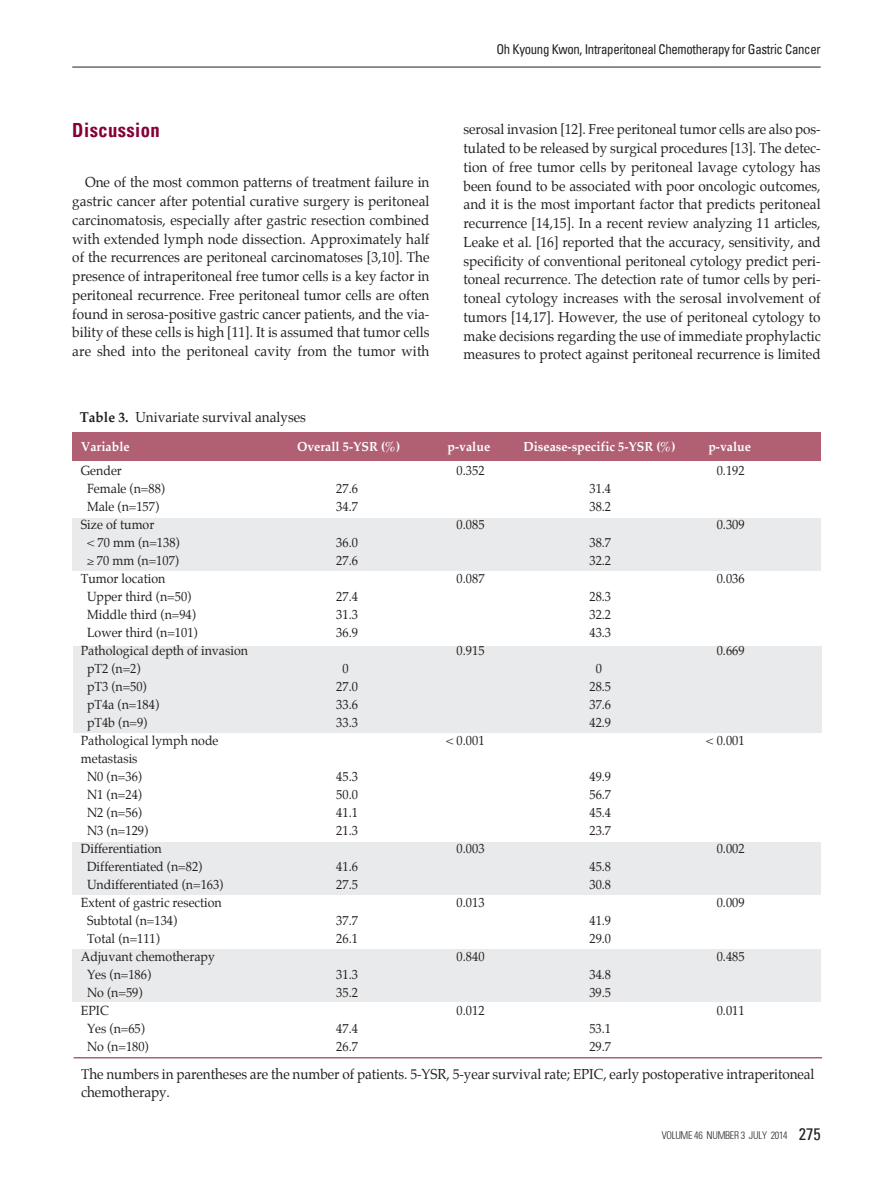
<style>
.page{position:relative;width:893px;height:1191px;background:#fff}
.page>*{position:absolute;margin:0;border:0;box-sizing:border-box;transform-origin:0 0}
.t1{font:700 condensed 19.5px "Univers";letter-spacing:.025em;color:#840037;scale:.95 1}
.t2{font:14.25px/18.8px "Palatino";color:#231f20;text-align:justify;scale:.95 1}
.t3{font:condensed 13.5px "Univers";letter-spacing:-.025em;color:#231f20;scale:.95 1}
.t4{font:13.05px/18px "Palatino";color:#231f20;text-align:center;scale:.95 1}
.t5{font:700 13.05px "Palatino";color:#fff;scale:.95 1}
.t6{font:300 condensed 10.5px "Univers";letter-spacing:-.025em;color:#231f20;scale:.95 1}
.s1{font-weight:700}
.s2{font-weight:400;font-size:16.5px}
</style>
<div class="page">
<hr style="left:72px;top:67px;width:749px;height:1px;background:#231f20">
<div style="left:72px;top:949px;width:749px;height:52px;background:#e9eaeb"></div>
<div style="left:72px;top:842px;width:749px;height:52px;background:#e9eaeb"></div>
<div style="left:74px;top:646px;width:748px;height:86px;background:#e9eaeb"></div>
<div style="left:72px;top:432px;width:749px;height:28px;background:#b06072"></div>
<div style="left:72px;top:518px;width:749px;height:52px;background:#e9eaeb"></div>
<hr style="left:74px;top:1057px;width:748px;height:1px;background:#b06072">
<h1 class="t1" style="left:72px;top:118px;width:94px">Discussion</h1>
<p class="t2" style="left:72px;top:174px;width:377px;text-indent:13px">One of the most common patterns of treatment failure in gastric cancer after potential curative surgery is peritoneal carcinomatosis, especially after gastric resection combined with extended lymph node dissection. Approximately half of the recurrences are peritoneal carcinomatoses [3,10]. The presence of intraperitoneal free tumor cells is a key factor in peritoneal recurrence. Free peritoneal tumor cells are often found in serosa-positive gastric cancer patients, and the via&shy;bility of these cells is high [11]. It is assumed that tumor cells are shed into the peritoneal cavity from the tumor with</p>
<p class="t3" style="left:496px;top:41px;width:343px">Oh Kyoung Kwon, Intraperitoneal Chemotherapy for Gastric Cancer</p>
<p class="t2" style="left:463px;top:121px;width:377px">serosal invasion [12]. Free peritoneal tumor cells are also pos&shy;tulated to be released by surgical procedures [13]. The detec&shy;tion of free tumor cells by peritoneal lavage cytology has been found to be associated with poor oncologic outcomes, and it is the most important factor that predicts peritoneal recurrence [14,15]. In a recent review analyzing 11 articles, Leake et al. [16] reported that the accuracy, sensitivity, and specificity of conventional peritoneal cytology predict peri&shy;toneal recurrence. The detection rate of tumor cells by peri&shy;toneal cytology increases with the serosal involvement of tumors [14,17]. However, the use of peritoneal cytology to make decisions regarding the use of immediate prophylactic measures to protect against peritoneal recurrence is limited</p>
<p class="t2" style="left:80px;top:409px;width:240px"><span class="s1">Table 3.</span> Univariate survival analyses</p>
<p class="t5" style="left:81px;top:440px;width:53px">Variable</p>
<p class="t5" style="left:297px;top:440px;width:110px">Overall 5-YSR (%)</p>
<p class="t5" style="left:447px;top:440px;width:46px">p-value</p>
<p class="t5" style="left:523px;top:440px;width:162px">Disease-specific 5-YSR (%)</p>
<p class="t5" style="left:708px;top:440px;width:46px">p-value</p>
<p class="t4" style="left:81px;top:462px;width:45px">Gender</p>
<p class="t4" style="left:457px;top:462px;width:31px">0.352</p>
<p class="t4" style="left:717px;top:462px;width:31px">0.192</p>
<p class="t4" style="left:87px;top:480px;width:84px">Female (n=88)</p>
<p class="t4" style="left:336px;top:480px;width:24px">27.6</p>
<p class="t4" style="left:589px;top:480px;width:24px">31.4</p>
<p class="t4" style="left:87px;top:498px;width:77px">Male (n=157)</p>
<p class="t4" style="left:336px;top:498px;width:24px">34.7</p>
<p class="t4" style="left:589px;top:498px;width:24px">38.2</p>
<p class="t4" style="left:81px;top:516px;width:79px">Size of tumor</p>
<p class="t4" style="left:457px;top:516px;width:31px">0.085</p>
<p class="t4" style="left:717px;top:516px;width:31px">0.309</p>
<p class="t4" style="left:87px;top:534px;width:99px">&lt; 70 mm (n=138)</p>
<p class="t4" style="left:336px;top:534px;width:24px">36.0</p>
<p class="t4" style="left:589px;top:534px;width:24px">38.7</p>
<p class="t4" style="left:87px;top:552px;width:98px">≥ 70 mm (n=107)</p>
<p class="t4" style="left:336px;top:552px;width:24px">27.6</p>
<p class="t4" style="left:589px;top:552px;width:24px">32.2</p>
<p class="t4" style="left:81px;top:570px;width:90px">Tumor location</p>
<p class="t4" style="left:457px;top:570px;width:31px">0.087</p>
<p class="t4" style="left:717px;top:570px;width:31px">0.036</p>
<p class="t4" style="left:87px;top:588px;width:111px">Upper third (n=50)</p>
<p class="t4" style="left:336px;top:588px;width:24px">27.4</p>
<p class="t4" style="left:589px;top:588px;width:24px">28.3</p>
<p class="t4" style="left:87px;top:606px;width:116px">Middle third (n=94)</p>
<p class="t4" style="left:336px;top:606px;width:24px">31.3</p>
<p class="t4" style="left:589px;top:606px;width:24px">32.2</p>
<p class="t4" style="left:87px;top:624px;width:118px">Lower third (n=101)</p>
<p class="t4" style="left:336px;top:624px;width:24px">36.9</p>
<p class="t4" style="left:589px;top:624px;width:24px">43.3</p>
<p class="t4" style="left:81px;top:642px;width:177px">Pathological depth of invasion</p>
<p class="t4" style="left:457px;top:642px;width:31px">0.915</p>
<p class="t4" style="left:717px;top:642px;width:31px">0.669</p>
<p class="t4" style="left:87px;top:660px;width:58px">pT2 (n=2)</p>
<p class="t4" style="left:342px;top:660px;width:8px">0</p>
<p class="t4" style="left:596px;top:660px;width:8px">0</p>
<p class="t4" style="left:87px;top:678px;width:64px">pT3 (n=50)</p>
<p class="t4" style="left:336px;top:678px;width:24px">27.0</p>
<p class="t4" style="left:589px;top:678px;width:24px">28.5</p>
<p class="t4" style="left:87px;top:696px;width:77px">pT4a (n=184)</p>
<p class="t4" style="left:336px;top:696px;width:24px">33.6</p>
<p class="t4" style="left:589px;top:696px;width:24px">37.6</p>
<p class="t4" style="left:87px;top:714px;width:65px">pT4b (n=9)</p>
<p class="t4" style="left:336px;top:714px;width:24px">33.3</p>
<p class="t4" style="left:589px;top:714px;width:24px">42.9</p>
<p class="t4" style="left:81px;top:732px;width:146px">Pathological lymph node</p>
<p class="t4" style="left:446px;top:732px;width:42px">&lt; 0.001</p>
<p class="t4" style="left:706px;top:732px;width:42px">&lt; 0.001</p>
<p class="t4" style="left:81px;top:750px;width:66px">metastasis<br>N0 (n=36)</p>
<p class="t4" style="left:336px;top:768px;width:24px">45.3</p>
<p class="t4" style="left:589px;top:768px;width:24px">49.9</p>
<p class="t4" style="left:87px;top:786px;width:59px">N1 (n=24)</p>
<p class="t4" style="left:336px;top:786px;width:24px">50.0</p>
<p class="t4" style="left:589px;top:786px;width:24px">56.7</p>
<p class="t4" style="left:87px;top:804px;width:59px">N2 (n=56)</p>
<p class="t4" style="left:336px;top:804px;width:24px">41.1</p>
<p class="t4" style="left:589px;top:804px;width:24px">45.4</p>
<p class="t4" style="left:87px;top:822px;width:66px">N3 (n=129)</p>
<p class="t4" style="left:336px;top:822px;width:24px">21.3</p>
<p class="t4" style="left:589px;top:822px;width:24px">23.7</p>
<p class="t4" style="left:81px;top:840px;width:87px">Differentiation</p>
<p class="t4" style="left:457px;top:840px;width:31px">0.003</p>
<p class="t4" style="left:717px;top:840px;width:31px">0.002</p>
<p class="t4" style="left:87px;top:858px;width:123px">Differentiated (n=82)</p>
<p class="t4" style="left:336px;top:858px;width:24px">41.6</p>
<p class="t4" style="left:589px;top:858px;width:24px">45.8</p>
<p class="t4" style="left:87px;top:876px;width:145px">Undifferentiated (n=163)</p>
<p class="t4" style="left:336px;top:876px;width:24px">27.5</p>
<p class="t4" style="left:589px;top:876px;width:24px">30.8</p>
<p class="t4" style="left:81px;top:894px;width:150px">Extent of gastric resection</p>
<p class="t4" style="left:457px;top:894px;width:31px">0.013</p>
<p class="t4" style="left:717px;top:894px;width:31px">0.009</p>
<p class="t4" style="left:87px;top:912px;width:96px">Subtotal (n=134)</p>
<p class="t4" style="left:336px;top:912px;width:24px">37.7</p>
<p class="t4" style="left:589px;top:912px;width:24px">41.9</p>
<p class="t4" style="left:87px;top:930px;width:78px">Total (n=111)</p>
<p class="t4" style="left:336px;top:930px;width:24px">26.1</p>
<p class="t4" style="left:589px;top:930px;width:24px">29.0</p>
<p class="t4" style="left:81px;top:948px;width:143px">Adjuvant chemotherapy</p>
<p class="t4" style="left:457px;top:948px;width:31px">0.840</p>
<p class="t4" style="left:717px;top:948px;width:31px">0.485</p>
<p class="t4" style="left:87px;top:966px;width:69px">Yes (n=186)</p>
<p class="t4" style="left:336px;top:966px;width:24px">31.3</p>
<p class="t4" style="left:589px;top:966px;width:24px">34.8</p>
<p class="t4" style="left:87px;top:984px;width:60px">No (n=59)</p>
<p class="t4" style="left:336px;top:984px;width:24px">35.2</p>
<p class="t4" style="left:589px;top:984px;width:24px">39.5</p>
<p class="t4" style="left:81px;top:1002px;width:31px">EPIC</p>
<p class="t4" style="left:457px;top:1002px;width:31px">0.012</p>
<p class="t4" style="left:717px;top:1002px;width:31px">0.011</p>
<p class="t4" style="left:87px;top:1020px;width:62px">Yes (n=65)</p>
<p class="t4" style="left:336px;top:1020px;width:24px">47.4</p>
<p class="t4" style="left:589px;top:1020px;width:24px">53.1</p>
<p class="t4" style="left:87px;top:1038px;width:66px">No (n=180)</p>
<p class="t4" style="left:336px;top:1038px;width:24px">26.7</p>
<p class="t4" style="left:589px;top:1038px;width:24px">29.7</p>
<p class="t2" style="left:81px;top:1065px;width:773px">The numbers in parentheses are the number of patients. 5-YSR, 5-year survival rate; EPIC, early postoperative intraperitoneal chemotherapy.</p>
<p class="t6" style="left:662px;top:1129px;width:169px">VOLUME 46 NUMBER 3 JULY 2014 <span class="s2">275</span></p>
</div>
